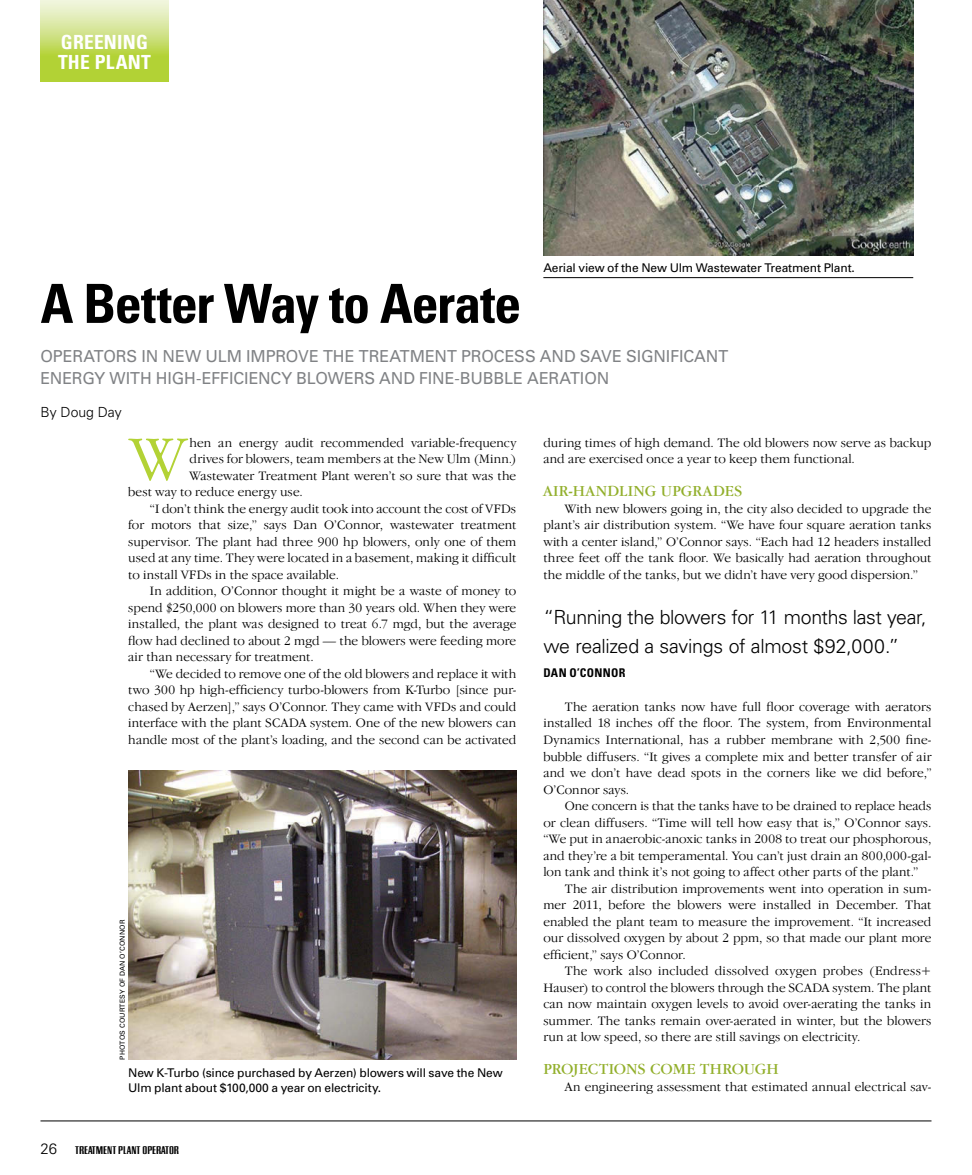
<style>
.page{position:relative;width:972px;height:1175px;background:#fff}
.page>*{position:absolute;margin:0;border:0;box-sizing:border-box;transform-origin:0 0}
.t1{font:300 65.7px "Garamond IT Cby BT";color:#b3d235}
.t2{font:700 condensed 54px "Univers";letter-spacing:-.02em;color:#000}
.t3{font:300 19.5px/28.5px "Univers";letter-spacing:-.02em;color:#000}
.t4{font:700 condensed 19.5px/19.5px "Univers";letter-spacing:.01em;color:#fff}
.t5{font:16.5px/22.5px "Univers";letter-spacing:-.005em;color:#808285}
.t6{font:15.9px "Garamond IT Cby BT";letter-spacing:.005em;color:#92af2b}
.t7{font:300 15px "Univers";color:#000}
.t8{font:300 13.95px "Univers";color:#000}
.t9{font:300 13.35px/16.5px "Garamond IT Cby BT";letter-spacing:.005em;color:#000;text-align:justify}
.t10{font:12px/15px "Univers";letter-spacing:-.01em;color:#000}
.t11{font:700 condensed 12px "Univers";letter-spacing:.025em;color:#000}
.t12{font:11.7px "California Grotesk Bld";color:#000}
.t13{font:6.9px "Univers";letter-spacing:.025em;color:#000}
</style>
<div class="page">
<svg style="left:40px;top:0;width:128px;height:81px;background:#cadf78"></svg>
<img style="left:543px;top:0;width:370px;height:256px">
<img style="left:128px;top:770px;width:388px;height:289px">
<hr style="left:543px;top:277px;width:370px;height:1px;background:#000">
<hr style="left:40px;top:1120px;width:892px;height:1px;background:#000">
<h3 class="t4" style="left:58px;top:32px;width:94px">GREENING<br>THE PLANT</h3>
<p class="t10" style="left:543px;top:260px;width:313px">Aerial view of the New Ulm Wastewater Treatment Plant.</p>
<h2 class="t2" style="left:40px;top:270px;width:482px">A Better Way to Aerate</h2>
<p class="t5" style="left:40px;top:344px;width:689px">OPERATORS IN NEW ULM IMPROVE THE TREATMENT PROCESS AND SAVE SIGNIFICANT<br>ENERGY WITH HIGH-EFFICIENCY BLOWERS AND FINE-BUBBLE AERATION</p>
<p class="t8" style="left:40px;top:404px;width:83px">By Doug Day</p>
<h1 class="t1" style="left:130px;top:420px;width:57px">W</h1>
<p class="t9" style="left:190px;top:434px;width:328px">hen an energy audit recommended variable-frequency</p>
<p class="t9" style="left:190px;top:450px;width:328px">drives for blowers, team members at the New Ulm (Minn.)</p>
<p class="t9" style="left:190px;top:467px;width:328px">Wastewater Treatment Plant weren’t so sure that was the</p>
<p class="t9" style="left:128px;top:483px;width:176px">best way to reduce energy use.</p>
<p class="t9" style="left:150px;top:500px;width:368px">“I don’t think the energy audit took into account the cost of VFDs</p>
<p class="t9" style="left:128px;top:516px;width:390px">for motors that size,” says Dan O’Connor, wastewater treatment</p>
<p class="t9" style="left:128px;top:533px;width:390px">supervisor. The plant had three 900 hp blowers, only one of them</p>
<p class="t9" style="left:128px;top:549px;width:390px">used at any time. They were located in a basement, making it difficult</p>
<p class="t9" style="left:128px;top:566px;width:212px">to install VFDs in the space available.</p>
<p class="t9" style="left:150px;top:582px;width:368px">In addition, O’Connor thought it might be a waste of money to</p>
<p class="t9" style="left:128px;top:599px;width:390px">spend $250,000 on blowers more than 30 years old. When they were</p>
<p class="t9" style="left:128px;top:615px;width:390px">installed, the plant was designed to treat 6.7 mgd, but the average</p>
<p class="t9" style="left:128px;top:632px;width:390px">flow had declined to about 2 mgd — the blowers were feeding more</p>
<p class="t9" style="left:128px;top:648px;width:187px">air than necessary for treatment.</p>
<p class="t9" style="left:150px;top:665px;width:368px">“We decided to remove one of the old blowers and replace it with</p>
<p class="t9" style="left:128px;top:681px;width:390px">two 300 hp high-efficiency turbo-blowers from K-Turbo [since pur-</p>
<p class="t9" style="left:128px;top:698px;width:390px">chased by Aerzen],” says O’Connor. They came with VFDs and could</p>
<p class="t9" style="left:128px;top:714px;width:390px">interface with the plant SCADA system. One of the new blowers can</p>
<p class="t9" style="left:128px;top:731px;width:390px">handle most of the plant’s loading, and the second can be activated</p>
<p class="t13" style="left:118px;top:1059px;width:142px;rotate:-90deg">PHOTOS COURTESY OF DAN O’CONNOR</p>
<p class="t10" style="left:128px;top:1065px;width:376px">New K-Turbo (since purchased by Aerzen) blowers will save the New<br>Ulm plant about $100,000 a year on electricity.</p>
<p class="t7" style="left:40px;top:1139px;width:18px">26</p>
<p class="t12" style="left:75px;top:1143px;width:105px">TREATMENT PLANT OPERATOR</p>
<p class="t9" style="left:543px;top:434px;width:390px">during times of high demand. The old blowers now serve as backup and are exercised once a year to keep them functional.</p>
<p class="t6" style="left:543px;top:482px;width:201px">AIR-HANDLING UPGRADES</p>
<p class="t9" style="left:543px;top:500px;width:390px;text-indent:22px">With new blowers going in, the city also decided to upgrade the plant’s air distribution system. “We have four square aeration tanks with a center island,” O’Connor says. “Each had 12 headers installed three feet off the tank floor. We basically had aeration throughout the middle of the tanks, but we didn’t have very good dispersion.”</p>
<h3 class="t3" style="left:543px;top:602px;width:385px">“Running the blowers for 11 months last year, we realized a savings of almost $92,000.”</h3>
<p class="t11" style="left:543px;top:666px;width:84px">DAN O’CONNOR</p>
<p class="t9" style="left:543px;top:698px;width:390px;text-indent:22px">The aeration tanks now have full floor coverage with aerators installed 18 inches off the floor. The system, from Environmental Dynamics International, has a rubber membrane with 2,500 fine&shy;bubble diffusers. “It gives a complete mix and better transfer of air and we don’t have dead spots in the corners like we did before,” O’Connor says.</p>
<p class="t9" style="left:565px;top:797px;width:368px">One concern is that the tanks have to be drained to replace heads</p>
<p class="t9" style="left:543px;top:813px;width:390px">or clean diffusers. “Time will tell how easy that is,” O’Connor says.</p>
<p class="t9" style="left:543px;top:830px;width:390px">“We put in anaerobic-anoxic tanks in 2008 to treat our phosphorous,</p>
<p class="t9" style="left:543px;top:846px;width:390px">and they’re a bit temperamental. You can’t just drain an 800,000-gal-</p>
<p class="t9" style="left:543px;top:863px;width:377px">lon tank and think it’s not going to affect other parts of the plant.”</p>
<p class="t9" style="left:565px;top:879px;width:368px">The air distribution improvements went into operation in sum-</p>
<p class="t9" style="left:543px;top:896px;width:390px">mer 2011, before the blowers were installed in December. That</p>
<p class="t9" style="left:543px;top:912px;width:390px">enabled the plant team to measure the improvement. “It increased</p>
<p class="t9" style="left:543px;top:929px;width:390px">our dissolved oxygen by about 2 ppm, so that made our plant more</p>
<p class="t9" style="left:543px;top:945px;width:144px">efficient,” says O’Connor.</p>
<p class="t9" style="left:565px;top:962px;width:368px">The work also included dissolved oxygen probes (Endress+</p>
<p class="t9" style="left:543px;top:978px;width:390px">Hauser) to control the blowers through the SCADA system. The plant</p>
<p class="t9" style="left:543px;top:995px;width:390px">can now maintain oxygen levels to avoid over-aerating the tanks in</p>
<p class="t9" style="left:543px;top:1011px;width:390px">summer. The tanks remain over-aerated in winter, but the blowers</p>
<p class="t9" style="left:543px;top:1028px;width:319px">run at low speed, so there are still savings on electricity.</p>
<p class="t6" style="left:543px;top:1059px;width:237px">PROJECTIONS COME THROUGH</p>
<p class="t9" style="left:565px;top:1077px;width:368px">An engineering assessment that estimated annual electrical sav-</p>
</div>
